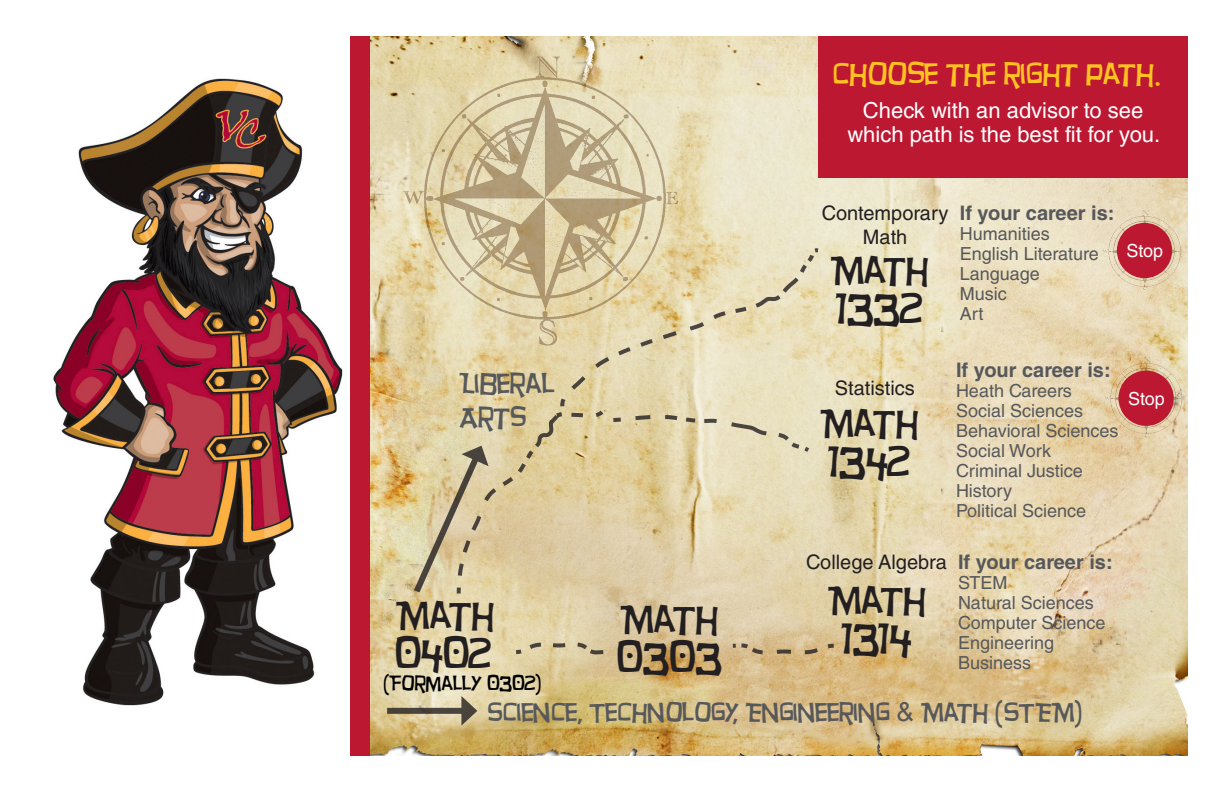
<style>
.page{position:relative;width:1224px;height:792px;background:#fff}
.page>*{position:absolute;margin:0;border:0;box-sizing:border-box;transform-origin:0 0}
.t1{font:42px "Hurry Up";color:#231f20}
.t2{font:38px "Hurry Up";color:#231f20}
.t3{font:30px "Hurry Up";color:#fec221}
.t4{font:28px "Hurry Up";color:#57585a}
.t5{font:26px "Hurry Up";color:#57585a}
.t6{font:22px/24px "Helvetica LT Std";color:#fff;text-align:center}
.t7{font:700 20px "Helvetica LT Std";color:#57585a}
.t8{font:20px "Helvetica LT Std";color:#231f20}
.t9{font:20px "Hurry Up";color:#000}
.t10{font:18px "Helvetica LT Std";color:#57585a}
.t11{font:18px "Helvetica LT Std";color:#fff}
.s1{font-family:"Arial"}
</style>
<div class="page">
<img style="left:53px;top:78px;width:290px;height:628px">
<img style="left:370px;top:36px;width:818px;height:720px">
<img style="left:403px;top:48px;width:286px;height:305px">
<div style="left:350px;top:36px;width:20px;height:720px;background:#bd1832"></div>
<div style="left:818px;top:36px;width:370px;height:141px;background:#bd1832"></div>
<svg style="left:731px;top:641px;width:105px;height:15px;background:#c5ac80"></svg>
<svg style="left:514px;top:640px;width:91px;height:16px"></svg>
<svg style="left:611px;top:413px;width:201px;height:43px;background:#ded2ae"></svg>
<svg style="left:559px;top:247px;width:261px;height:162px;background:#e3d7b0"></svg>
<svg style="left:409px;top:409px;width:196px;height:190px;background:#d8c79c"></svg>
<div style="left:387px;top:708px;width:80px;height:6px;background:#49433c"></div>
<svg style="left:461px;top:696px;width:16px;height:30px"></svg>
<img style="left:1099px;top:207px;width:89px;height:82px">
<div style="left:1117px;top:223px;width:55px;height:55px;background:#bd1832;border-radius:50%"></div>
<img style="left:1100px;top:355px;width:88px;height:82px">
<div style="left:1118px;top:371px;width:56px;height:55px;background:#bd1832;border-radius:50%"></div>
<p class="t3" style="left:832px;top:56px;width:330px">CHOOSE THE RIGHT PATH.</p>
<p class="t6" style="left:847px;top:98px;width:314px">Check with an advisor to see which path is the best fit for you.</p>
<p class="t4" style="left:459px;top:368px;width:96px">LIBERAL</p>
<p class="t4" style="left:459px;top:401px;width:68px">ARTS</p>
<p class="t8" style="left:822px;top:201px;width:128px">Contemporary</p>
<p class="t8" style="left:863px;top:225px;width:46px">Math</p>
<p class="t2" style="left:830px;top:248px;width:100px">MATH</p>
<p class="t1" style="left:837px;top:285px;width:87px">1332</p>
<p class="t7" style="left:960px;top:201px;width:156px">If your career is:</p>
<p class="t10" style="left:960px;top:223px;width:92px">Humanities</p>
<p class="t10" style="left:960px;top:243px;width:141px">English Literature</p>
<p class="t10" style="left:960px;top:263px;width:82px">Language</p>
<p class="t10" style="left:960px;top:283px;width:48px">Music</p>
<p class="t10" style="left:960px;top:303px;width:25px">Art</p>
<p class="t11" style="left:1127px;top:240px;width:38px">Stop</p>
<p class="t8" style="left:835px;top:376px;width:81px">Statistics</p>
<p class="t2" style="left:820px;top:401px;width:100px">MATH</p>
<p class="t1" style="left:829px;top:437px;width:82px">1342</p>
<p class="t7" style="left:956px;top:357px;width:156px">If your career is:</p>
<p class="t10" style="left:956px;top:380px;width:117px">Heath Careers</p>
<p class="t10" style="left:956px;top:400px;width:129px">Social Sciences</p>
<p class="t10" style="left:956px;top:420px;width:164px">Behavioral Sciences</p>
<p class="t10" style="left:956px;top:440px;width:97px">Social Work</p>
<p class="t10" style="left:956px;top:460px;width:128px">Criminal Justice</p>
<p class="t10" style="left:956px;top:480px;width:58px">History</p>
<p class="t10" style="left:956px;top:500px;width:132px">Political Science</p>
<p class="t11" style="left:1128px;top:388px;width:38px">Stop</p>
<p class="t2" style="left:396px;top:593px;width:100px">MATH</p>
<p class="t1" style="left:395px;top:629px;width:98px">0402</p>
<p class="t9" style="left:383px;top:671px;width:159px">(FORMALLY 0302)</p>
<p class="t2" style="left:620px;top:597px;width:100px">MATH</p>
<p class="t1" style="left:617px;top:633px;width:107px">0303</p>
<p class="t8" style="left:806px;top:551px;width:142px">College Algebra</p>
<p class="t7" style="left:958px;top:550px;width:156px">If your career is:</p>
<p class="t10" style="left:958px;top:573px;width:51px">STEM</p>
<p class="t10" style="left:958px;top:593px;width:137px">Natural Sciences</p>
<p class="t10" style="left:958px;top:613px;width:149px">Computer Science</p>
<p class="t10" style="left:958px;top:633px;width:98px">Engineering</p>
<p class="t10" style="left:958px;top:653px;width:75px">Business</p>
<p class="t2" style="left:828px;top:578px;width:100px">MATH</p>
<p class="t1" style="left:843px;top:615px;width:70px">1314</p>
<p class="t5" style="left:487px;top:697px;width:597px">SCIENCE, TECHNOLOGY, ENGINEERING <span class="s1">&amp;</span> MATH (STEM)</p>
</div>
